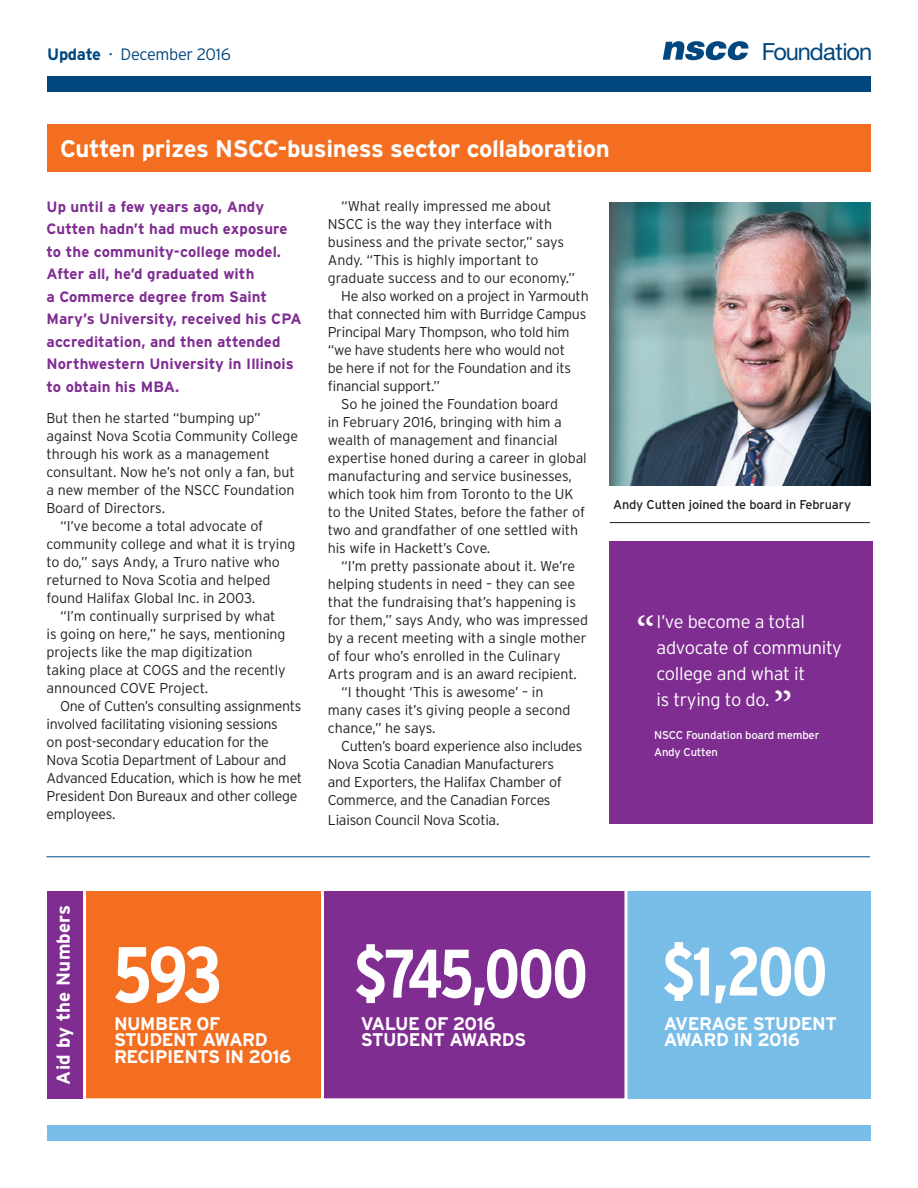
<style>
.page{position:relative;width:918px;height:1188px;background:#fff}
.page>*{position:absolute;margin:0;border:0;box-sizing:border-box;transform-origin:0 0}
.t1{font:700 condensed 78.75px "Interstate";color:#fff}
.t2{font:700 condensed 68.4px "Interstate";letter-spacing:-.035em;color:#fff}
.t3{font:47.4px "Minion Pro";color:#fff}
.t4{font:700 24px "Interstate";letter-spacing:-.015em;color:#fff}
.t5{font:23.7px "Helvetica Neue LT Std";letter-spacing:-.045em;color:#00477f}
.t6{font:700 18.75px "Interstate";letter-spacing:.01em;color:#fff}
.t7{font:700 18.3px/16.8px "Interstate";letter-spacing:-.025em;color:#fff}
.t8{font:300 18.3px/25.8px "Interstate";letter-spacing:-.015em;color:#fff}
.t9{font:300 16.5px "Interstate";letter-spacing:-.02em;color:#00477f}
.t10{font:700 15px/22.5px "Interstate";letter-spacing:.005em;color:#802d92}
.t11{font:300 14.25px "Interstate";letter-spacing:-.01em;color:#231f20}
.t12{font:12.75px "Interstate";letter-spacing:-.01em;color:#231f20}
.t13{font:11.25px/16.2px "Interstate";letter-spacing:-.015em;color:#fff}
.s1{font-weight:700}
.s2{font-size:10.5px}
</style>
<div class="page">
<svg style="left:663px;top:41px;width:85px;height:19px"></svg>
<div style="left:47px;top:76px;width:824px;height:16px;background:#00477f"></div>
<div style="left:47px;top:1125px;width:823px;height:16px;background:#78bde8"></div>
<div style="left:47px;top:124px;width:823px;height:48px;background:#f36e21"></div>
<hr style="left:46px;top:856px;width:824px;height:1px;background:#00477f">
<div style="left:629px;top:891px;width:241px;height:207px;background:#78bde8"></div>
<div style="left:325px;top:891px;width:304px;height:208px;background:#802d92"></div>
<div style="left:47px;top:891px;width:39px;height:207px;background:#802d92"></div>
<div style="left:82px;top:891px;width:243px;height:208px;background:#f36e21"></div>
<hr style="left:610px;top:522px;width:260px;height:1px;background:#231f20">
<img style="left:610px;top:202px;width:261px;height:283px">
<div style="left:609px;top:541px;width:263px;height:283px;background:#802d92"></div>
<p class="t9" style="left:47px;top:45px;width:185px"><span class="s1">Update</span> <span class="s2">•</span> December 2016</p>
<h3 class="t5" style="left:762px;top:37px;width:112px">Foundation</h3>
<h3 class="t4" style="left:60px;top:135px;width:551px">Cutten prizes NSCC-business sector collaboration</h3>
<p class="t10" style="left:47px;top:195px;width:257px">Up until a few years ago, Andy<br>Cutten hadn’t had much exposure to the community-college model.<br>After all, he’d graduated with<br>a Commerce degree from Saint<br>Mary’s University, received his CPA accreditation, and then attended<br>Northwestern University in Illinois to obtain his MBA.</p>
<p class="t11" style="left:47px;top:410px;width:216px">But then he started “bumping up”</p>
<p class="t11" style="left:47px;top:428px;width:253px">against Nova Scotia Community College</p>
<p class="t11" style="left:47px;top:446px;width:225px">through his work as a management</p>
<p class="t11" style="left:47px;top:464px;width:250px">consultant. Now he’s not only a fan, but</p>
<p class="t11" style="left:47px;top:482px;width:250px">a new member of the NSCC Foundation</p>
<p class="t11" style="left:47px;top:500px;width:120px">Board of Directors.</p>
<p class="t11" style="left:60px;top:518px;width:205px">“I’ve become a total advocate of</p>
<p class="t11" style="left:47px;top:536px;width:250px">community college and what it is trying</p>
<p class="t11" style="left:47px;top:554px;width:235px">to do,” says Andy, a Truro native who</p>
<p class="t11" style="left:47px;top:572px;width:225px">returned to Nova Scotia and helped</p>
<p class="t11" style="left:47px;top:590px;width:210px">found Halifax Global Inc. in 2003.</p>
<p class="t11" style="left:60px;top:608px;width:217px">“I’m continually surprised by what</p>
<p class="t11" style="left:47px;top:626px;width:241px">is going on here,” he says, mentioning</p>
<p class="t11" style="left:47px;top:644px;width:208px">projects like the map digitization</p>
<p class="t11" style="left:47px;top:662px;width:241px">taking place at COGS and the recently</p>
<p class="t11" style="left:47px;top:680px;width:163px">announced COVE Project.</p>
<p class="t11" style="left:60px;top:698px;width:243px">One of Cutten’s consulting assignments</p>
<p class="t11" style="left:47px;top:716px;width:233px">involved facilitating visioning sessions</p>
<p class="t11" style="left:47px;top:734px;width:224px">on post-secondary education for the</p>
<p class="t11" style="left:47px;top:752px;width:241px">Nova Scotia Department of Labour and</p>
<p class="t11" style="left:47px;top:770px;width:257px">Advanced Education, which is how he met</p>
<p class="t11" style="left:47px;top:788px;width:253px">President Don Bureaux and other college</p>
<p class="t11" style="left:47px;top:806px;width:70px">employees.</p>
<p class="t11" style="left:341px;top:198px;width:212px">“What really impressed me about</p>
<p class="t11" style="left:328px;top:216px;width:226px">NSCC is the way they interface with</p>
<p class="t11" style="left:328px;top:234px;width:238px">business and the private sector,” says</p>
<p class="t11" style="left:328px;top:252px;width:212px">Andy. “This is highly important to</p>
<p class="t11" style="left:328px;top:270px;width:249px">graduate success and to our economy.”</p>
<p class="t11" style="left:341px;top:288px;width:249px">He also worked on a project in Yarmouth</p>
<p class="t11" style="left:328px;top:306px;width:260px">that connected him with Burridge Campus</p>
<p class="t11" style="left:328px;top:324px;width:243px">Principal Mary Thompson, who told him</p>
<p class="t11" style="left:328px;top:342px;width:239px">“we have students here who would not</p>
<p class="t11" style="left:328px;top:360px;width:245px">be here if not for the Foundation and its</p>
<p class="t11" style="left:328px;top:378px;width:114px">financial support.”</p>
<p class="t11" style="left:341px;top:396px;width:218px">So he joined the Foundation board</p>
<p class="t11" style="left:328px;top:414px;width:235px">in February 2016, bringing with him a</p>
<p class="t11" style="left:328px;top:432px;width:232px">wealth of management and financial</p>
<p class="t11" style="left:328px;top:450px;width:261px">expertise honed during a career in global</p>
<p class="t11" style="left:328px;top:468px;width:246px">manufacturing and service businesses,</p>
<p class="t11" style="left:328px;top:486px;width:247px">which took him from Toronto to the UK</p>
<p class="t11" style="left:328px;top:504px;width:259px">to the United States, before the father of</p>
<p class="t11" style="left:328px;top:522px;width:252px">two and grandfather of one settled with</p>
<p class="t11" style="left:328px;top:540px;width:164px">his wife in Hackett’s Cove.</p>
<p class="t11" style="left:341px;top:558px;width:236px">“I’m pretty passionate about it. We’re</p>
<p class="t11" style="left:328px;top:576px;width:249px">helping students in need – they can see</p>
<p class="t11" style="left:328px;top:594px;width:250px">that the fundraising that’s happening is</p>
<p class="t11" style="left:328px;top:612px;width:262px">for them,” says Andy, who was impressed</p>
<p class="t11" style="left:328px;top:630px;width:260px">by a recent meeting with a single mother</p>
<p class="t11" style="left:328px;top:648px;width:234px">of four who’s enrolled in the Culinary</p>
<p class="t11" style="left:328px;top:666px;width:251px">Arts program and is an award recipient.</p>
<p class="t11" style="left:341px;top:684px;width:204px">“I thought ‘This is awesome’ – in</p>
<p class="t11" style="left:328px;top:702px;width:244px">many cases it’s giving people a second</p>
<p class="t11" style="left:328px;top:720px;width:109px">chance,” he says.</p>
<p class="t11" style="left:341px;top:738px;width:243px">Cutten’s board experience also includes</p>
<p class="t11" style="left:328px;top:756px;width:228px">Nova Scotia Canadian Manufacturers</p>
<p class="t11" style="left:328px;top:774px;width:235px">and Exporters, the Halifax Chamber of</p>
<p class="t11" style="left:328px;top:792px;width:224px">Commerce, and the Canadian Forces</p>
<p class="t11" style="left:328px;top:812px;width:173px">Liaison Council Nova Scotia.</p>
<p class="t12" style="left:613px;top:497px;width:240px">Andy Cutten joined the board in February</p>
<h3 class="t3" style="left:636px;top:602px;width:20px">“</h3>
<p class="t8" style="left:656px;top:609px;width:187px">I’ve become a total advocate of community college and what it<br>is trying to do.</p>
<h3 class="t3" style="left:774px;top:677px;width:21px">”</h3>
<p class="t13" style="left:654px;top:727px;width:167px">NSCC Foundation board member<br>Andy Cutten</p>
<h3 class="t6" style="left:53px;top:1085px;width:181px;rotate:-90deg">Aid by the Numbers</h3>
<h1 class="t1" style="left:113px;top:931px;width:112px">593</h1>
<p class="t7" style="left:114px;top:1015px;width:179px">NUMBER OF<br>STUDENT AWARD<br>RECIPIENTS IN 2016</p>
<h2 class="t2" style="left:354px;top:935px;width:475px">$745,000 $1,200</h2>
<p class="t7" style="left:361px;top:1015px;width:167px">VALUE OF 2016<br>STUDENT AWARDS</p>
<p class="t7" style="left:664px;top:1015px;width:175px">AVERAGE STUDENT<br>AWARD IN 2016</p>
</div>
